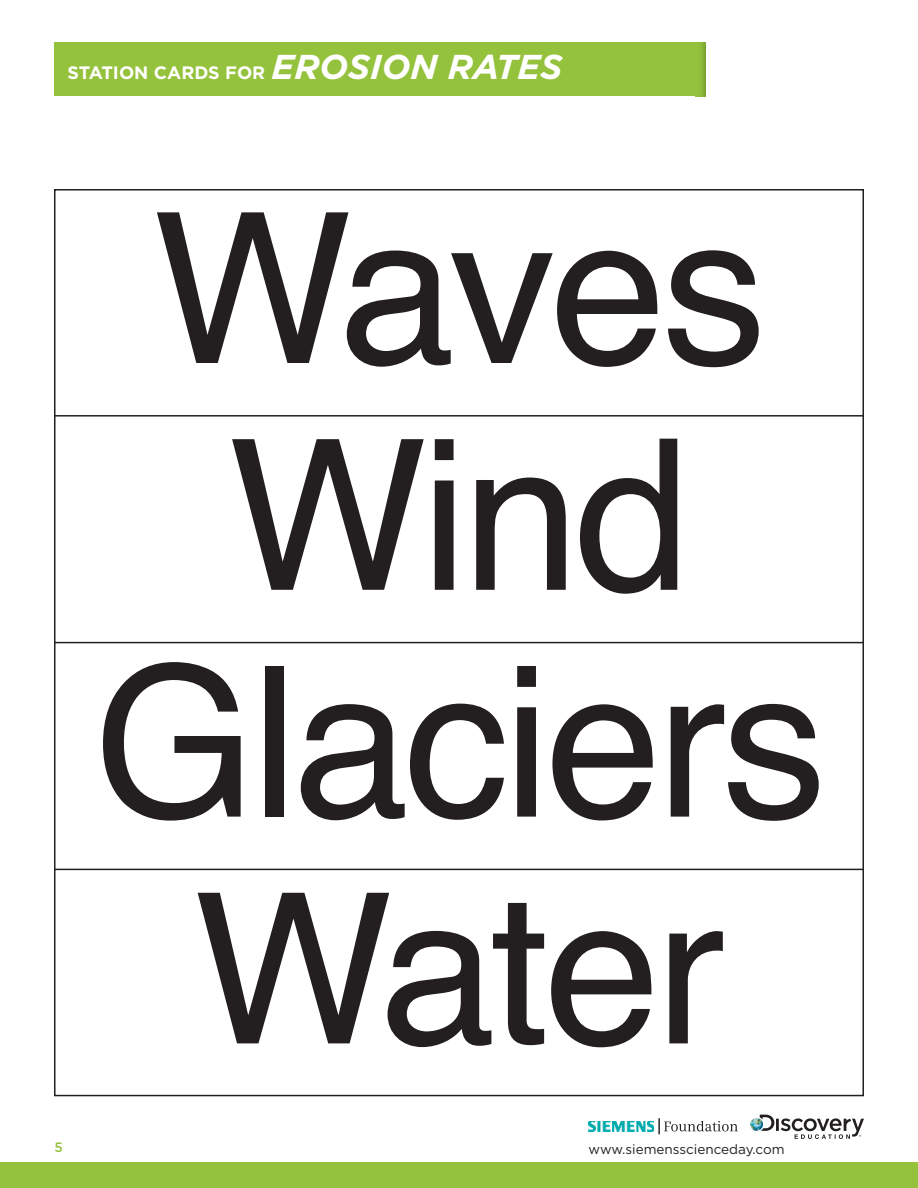
<style>
.page{position:relative;width:918px;height:1188px;background:#fff}
.page>*{position:absolute;margin:0;border:0;box-sizing:border-box;transform-origin:0 0}
.t1{font:210px/226.8px "Helvetica";letter-spacing:-.025em;color:#231f20;text-align:center}
.t2{font:700 18px "Gotham";color:#fff}
.t3{font:13.5px "Gotham";color:#231f20}
.t4{font:500 13.5px "Gotham";color:#95c23c}
.s1{font-style:italic;font-size:34.5px}
</style>
<div class="page">
<div style="left:54px;top:42px;width:651px;height:54px;background:#95c23c"></div>
<div style="left:0;top:1163px;width:918px;height:25px;background:#95c23c"></div>
<img style="left:589px;top:1121px;width:65px;height:10px">
<svg style="left:659px;top:1118px;width:79px;height:16px"></svg>
<svg style="left:750px;top:1115px;width:114px;height:24px"></svg>
<hr style="left:54px;top:415px;width:810px;height:2px;background:#231f20">
<hr style="left:54px;top:642px;width:810px;height:1px;background:#231f20">
<hr style="left:54px;top:869px;width:810px;height:1px;background:#231f20">
<p class="t2" style="left:68px;top:62px;width:496px">STATION CARDS FOR <span class="s1">EROSION RATES</span></p>
<h1 class="t1" style="left:93px;top:182px;width:735px">Waves<br>Wind<br>Glaciers<br>Water</h1>
<p class="t4" style="left:54px;top:1139px;width:10px">5</p>
<p class="t3" style="left:589px;top:1142px;width:197px">www.siemensscienceday.com</p>
</div>
